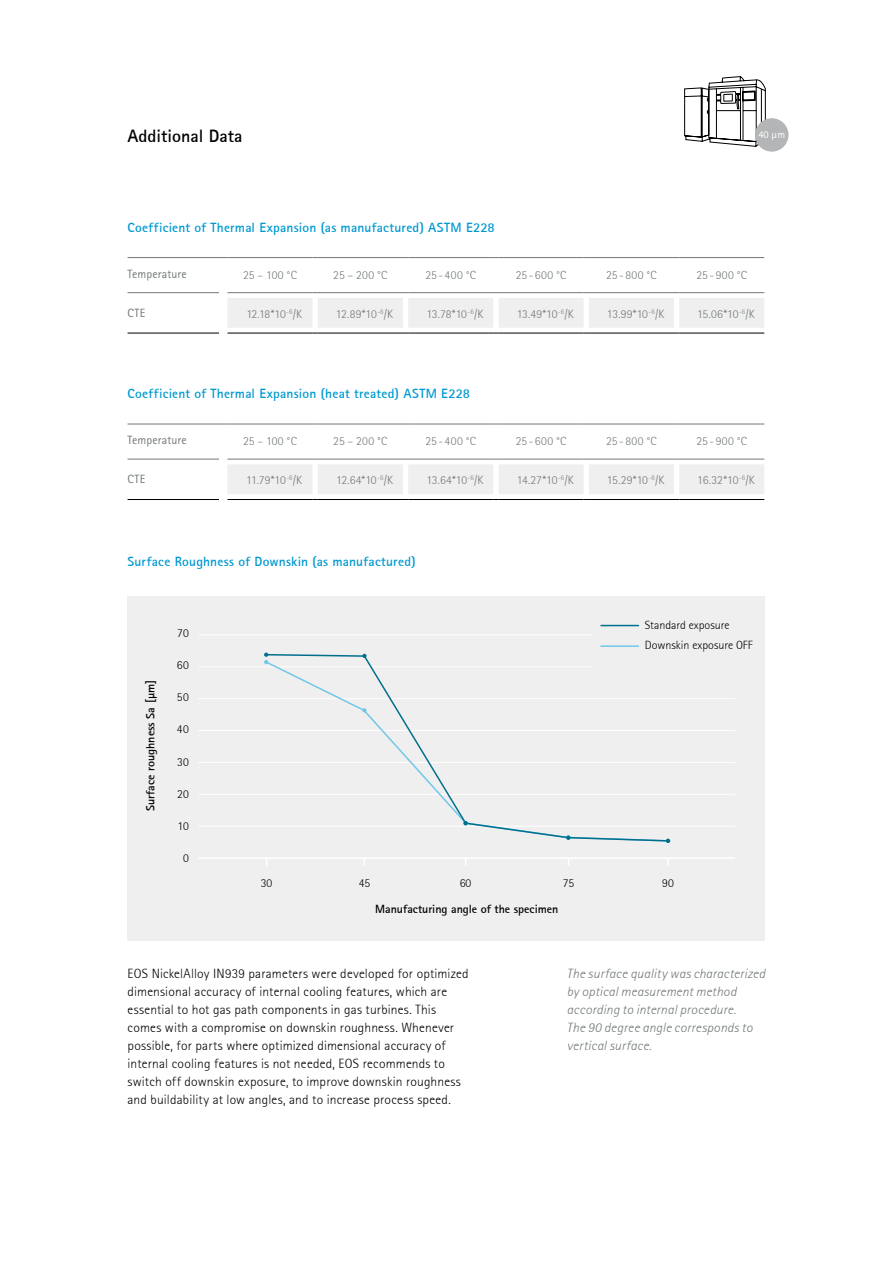
<style>
.page{position:relative;width:893px;height:1263px;background:#fff}
.page>*{position:absolute;margin:0;border:0;box-sizing:border-box;transform-origin:0 0}
.t1{font:700 18px "Rotis San Ser T";color:#000}
.t2{font:13.5px/18px "Rotis San Ser T Ligh";letter-spacing:.015em;color:#000}
.t3{font:700 13.5px "Rotis San Ser T";letter-spacing:.015em;color:#0099d1}
.t4{font:13.5px/18px "Rotis San Ser T Ligh Ital";letter-spacing:.01em;color:#727879}
.t5{font:12px "Rotis San Ser T Ligh";color:#727879}
.t6{font:12px/20.4px "Rotis San Ser T Ligh";color:#000}
.t7{font:700 12px "Rotis San Ser T";color:#000}
.t8{font:12px "Rotis Sans Serif Pro";letter-spacing:.01em;color:#727879}
.t9{font:10.5px "Rotis Sans Serif Pro";color:#fff}
</style>
<div class="page">
<svg style="left:128px;top:258px;width:636px;height:75px"></svg>
<hr style="left:128px;top:333px;width:91px;height:1px;background:#000">
<hr style="left:128px;top:257px;width:91px;height:1px;background:#727879">
<hr style="left:227px;top:257px;width:86px;height:1px;background:#727879">
<hr style="left:318px;top:257px;width:85px;height:1px;background:#727879">
<hr style="left:408px;top:257px;width:85px;height:1px;background:#727879">
<hr style="left:499px;top:257px;width:85px;height:1px;background:#727879">
<hr style="left:589px;top:257px;width:85px;height:1px;background:#727879">
<hr style="left:679px;top:257px;width:85px;height:1px;background:#727879">
<hr style="left:128px;top:292px;width:91px;height:1px;background:#727879">
<svg style="left:227px;top:292px;width:537px;height:42px"></svg>
<hr style="left:408px;top:333px;width:85px;height:1px;background:#000">
<div style="left:128px;top:596px;width:637px;height:345px;background:#efefef"></div>
<hr style="left:204px;top:634px;width:531px;height:1px;background:#fff">
<hr style="left:204px;top:666px;width:531px;height:1px;background:#fff">
<hr style="left:204px;top:698px;width:531px;height:1px;background:#fff">
<hr style="left:204px;top:730px;width:531px;height:1px;background:#fff">
<hr style="left:204px;top:762px;width:531px;height:1px;background:#fff">
<hr style="left:204px;top:794px;width:531px;height:1px;background:#fff">
<hr style="left:204px;top:826px;width:531px;height:1px;background:#fff">
<hr style="left:204px;top:857px;width:531px;height:2px;background:#fff">
<svg style="left:667px;top:859px;width:2px;height:6px"></svg>
<svg style="left:266px;top:653px;width:403px;height:189px"></svg>
<svg style="left:666px;top:839px;width:4px;height:4px"></svg>
<svg style="left:362px;top:708px;width:5px;height:4px"></svg>
<svg style="left:264px;top:652px;width:4px;height:12px"></svg>
<div style="left:593px;top:613px;width:169px;height:61px;background:#efefef"></div>
<hr style="left:601px;top:625px;width:37px;height:1px;background:#006f8d">
<hr style="left:601px;top:645px;width:37px;height:2px;background:#70c7e9">
<svg style="left:362px;top:654px;width:5px;height:4px"></svg>
<svg style="left:566px;top:835px;width:4px;height:5px"></svg>
<svg style="left:463px;top:821px;width:5px;height:4px"></svg>
<svg style="left:128px;top:458px;width:636px;height:1px"></svg>
<hr style="left:128px;top:499px;width:91px;height:1px;background:#000">
<hr style="left:128px;top:424px;width:91px;height:1px;background:#727879">
<hr style="left:227px;top:424px;width:86px;height:1px;background:#727879">
<hr style="left:318px;top:424px;width:85px;height:1px;background:#727879">
<hr style="left:408px;top:424px;width:85px;height:1px;background:#727879">
<hr style="left:499px;top:424px;width:85px;height:1px;background:#727879">
<hr style="left:589px;top:424px;width:85px;height:1px;background:#727879">
<hr style="left:679px;top:424px;width:85px;height:1px;background:#727879">
<hr style="left:128px;top:459px;width:91px;height:1px;background:#727879">
<svg style="left:227px;top:459px;width:537px;height:41px"></svg>
<hr style="left:408px;top:499px;width:85px;height:1px;background:#000">
<svg style="left:684px;top:76px;width:81px;height:70px"></svg>
<div style="left:755px;top:118px;width:33px;height:34px;background:#b4b5b6;border-radius:50%"></div>
<h1 class="t1" style="left:128px;top:124px;width:116px">Additional Data</h1>
<p class="t9" style="left:758px;top:129px;width:28px">40 µm</p>
<p class="t3" style="left:128px;top:219px;width:369px">Coefficient of Thermal Expansion (as manufactured) ASTM E228</p>
<p class="t8" style="left:128px;top:266px;width:61px">Temperature</p>
<p class="t5" style="left:243px;top:268px;width:55px">25 – 100 °C</p>
<p class="t5" style="left:333px;top:268px;width:56px">25 – 200 °C</p>
<p class="t5" style="left:425px;top:268px;width:52px">25 - 400 °C</p>
<p class="t5" style="left:516px;top:268px;width:52px">25 - 600 °C</p>
<p class="t5" style="left:606px;top:268px;width:52px">25 - 800 °C</p>
<p class="t5" style="left:696px;top:268px;width:52px">25 - 900 °C</p>
<p class="t8" style="left:128px;top:306px;width:19px">CTE</p>
<p class="t5" style="left:246px;top:307px;width:57px">12.18*10<sup>-6</sup>/K</p>
<p class="t5" style="left:336px;top:307px;width:59px">12.89*10<sup>-6</sup>/K</p>
<p class="t5" style="left:426px;top:307px;width:58px">13.78*10<sup>-6</sup>/K</p>
<p class="t5" style="left:517px;top:307px;width:59px">13.49*10<sup>-6</sup>/K</p>
<p class="t5" style="left:607px;top:307px;width:59px">13.99*10<sup>-6</sup>/K</p>
<p class="t5" style="left:697px;top:307px;width:59px">15.06*10<sup>-6</sup>/K</p>
<p class="t3" style="left:128px;top:385px;width:344px">Coefficient of Thermal Expansion (heat treated) ASTM E228</p>
<p class="t8" style="left:128px;top:433px;width:61px">Temperature</p>
<p class="t5" style="left:243px;top:434px;width:55px">25 – 100 °C</p>
<p class="t5" style="left:333px;top:434px;width:56px">25 – 200 °C</p>
<p class="t5" style="left:425px;top:434px;width:52px">25 - 400 °C</p>
<p class="t5" style="left:516px;top:434px;width:52px">25 - 600 °C</p>
<p class="t5" style="left:606px;top:434px;width:52px">25 - 800 °C</p>
<p class="t5" style="left:696px;top:434px;width:52px">25 - 900 °C</p>
<p class="t8" style="left:128px;top:472px;width:19px">CTE</p>
<p class="t5" style="left:246px;top:473px;width:58px">11.79*10<sup>-6</sup>/K</p>
<p class="t5" style="left:336px;top:473px;width:59px">12.64*10<sup>-6</sup>/K</p>
<p class="t5" style="left:426px;top:473px;width:59px">13.64*10<sup>-6</sup>/K</p>
<p class="t5" style="left:517px;top:473px;width:59px">14.27*10<sup>-6</sup>/K</p>
<p class="t5" style="left:607px;top:473px;width:59px">15.29*10<sup>-6</sup>/K</p>
<p class="t5" style="left:697px;top:473px;width:59px">16.32*10<sup>-6</sup>/K</p>
<p class="t3" style="left:128px;top:552px;width:290px">Surface Roughness of Downskin (as manufactured)</p>
<p class="t7" style="left:143px;top:811px;width:132px;rotate:-90deg">Surface roughness Sa [µm]</p>
<p class="t6" style="left:177px;top:623px;width:13px">70</p>
<p class="t6" style="left:177px;top:655px;width:13px">60</p>
<p class="t6" style="left:177px;top:687px;width:13px">50</p>
<p class="t6" style="left:177px;top:719px;width:14px">40</p>
<p class="t6" style="left:177px;top:751px;width:13px">30</p>
<p class="t6" style="left:177px;top:784px;width:13px">20</p>
<p class="t6" style="left:178px;top:816px;width:13px">10</p>
<p class="t6" style="left:183px;top:848px;width:7px">0</p>
<p class="t6" style="left:645px;top:615px;width:109px">Standard exposure<br>Downskin exposure OFF</p>
<p class="t6" style="left:261px;top:872px;width:13px">30</p>
<p class="t6" style="left:359px;top:872px;width:13px">45</p>
<p class="t6" style="left:460px;top:872px;width:13px">60</p>
<p class="t6" style="left:563px;top:872px;width:13px">75</p>
<p class="t6" style="left:662px;top:872px;width:13px">90</p>
<p class="t7" style="left:375px;top:902px;width:185px">Manufacturing angle of the specimen</p>
<p class="t2" style="left:128px;top:965px;width:343px">EOS NickelAlloy IN939 parameters were developed for optimized dimensional accuracy of internal cooling features, which are essential to hot gas path components in gas turbines. This comes with a compromise on downskin roughness. Whenever possible, for parts where optimized dimensional accuracy of internal cooling features is not needed, EOS recommends to switch off downskin exposure, to improve downskin roughness and buildability at low angles, and to increase process speed.</p>
<p class="t4" style="left:567px;top:965px;width:200px">The surface quality was characterized by optical measurement method according to internal procedure.<br>The 90 degree angle corresponds to vertical surface.</p>
</div>
